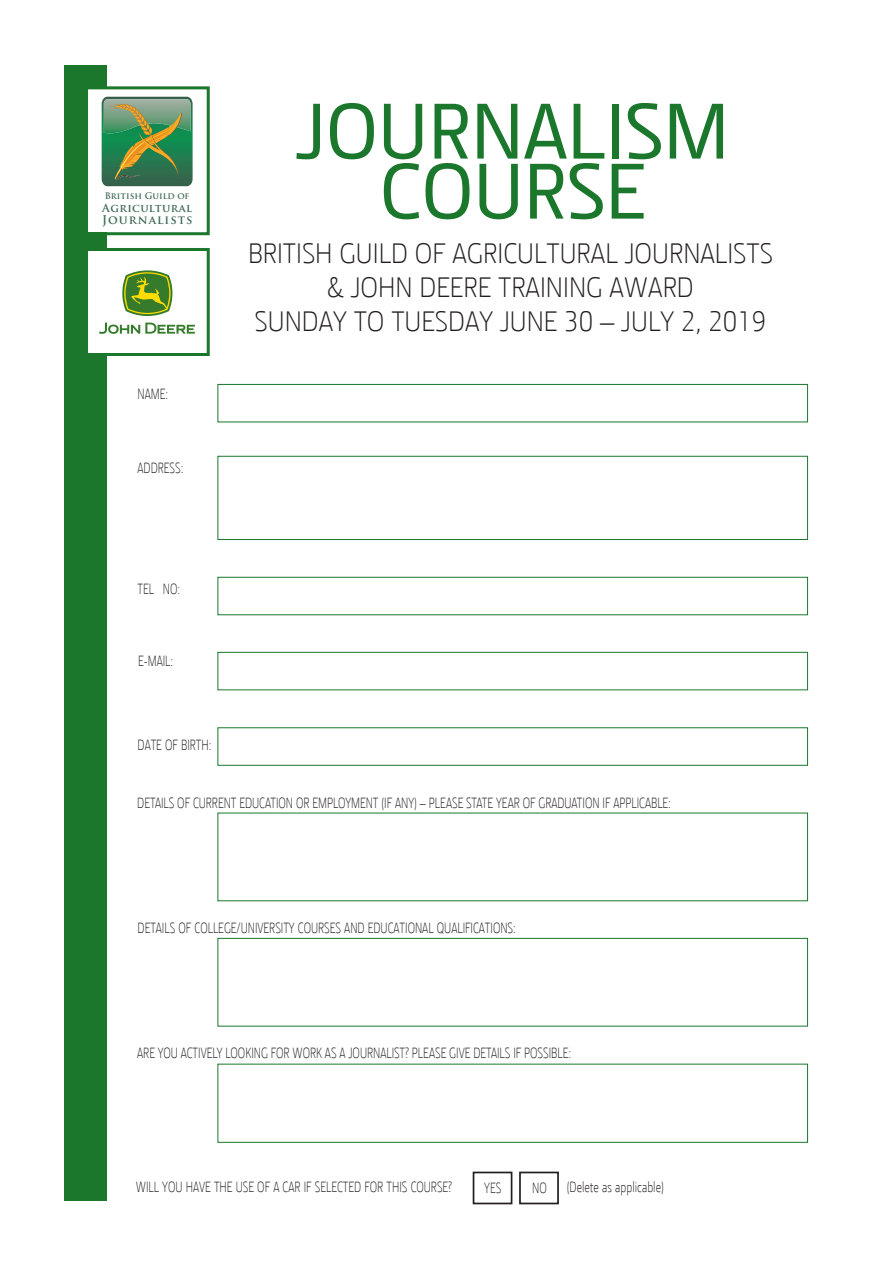
<style>
.page{position:relative;width:893px;height:1263px;background:#fff}
.page>*{position:absolute;margin:0;border:0;box-sizing:border-box;transform-origin:0 0}
.t1{font:79.5px/60px "JD Sans";color:#1a772c;text-align:center;scale:1.05 1}
.t2{font:300 28.5px/34.2px "JD Sans";color:#231f20;text-align:center}
.t3{font:300 15px "JD Sans";color:#231f20;scale:.8 1}
.t4{font:700 11.85px "Trajan Pro";letter-spacing:.085em;color:#406b55}
.t5{font:700 11.1px "Trajan Pro";letter-spacing:.035em;color:#406b55}
.t6{font:700 8.85px "Trajan Pro";color:#406b55}
</style>
<div class="page">
<div style="left:64px;top:65px;width:42px;height:1135px;background:#1a772c"></div>
<div style="left:88px;top:89px;width:119px;height:143px;background:#fff"></div>
<svg style="left:102px;top:97px;width:91px;height:89px"></svg>
<div style="left:85px;top:86px;width:125px;height:149px;border:3px solid #1a772c"></div>
<div style="left:88px;top:251px;width:119px;height:102px;background:#fff"></div>
<div style="left:85px;top:248px;width:125px;height:108px;border:3px solid #1a772c"></div>
<div style="left:218px;top:384px;width:590px;height:38px;border:1px solid #1a772c"></div>
<div style="left:218px;top:577px;width:590px;height:38px;border:1px solid #1a772c"></div>
<div style="left:218px;top:727px;width:590px;height:39px;border:1px solid #1a772c"></div>
<div style="left:218px;top:652px;width:590px;height:38px;border:1px solid #1a772c"></div>
<div style="left:218px;top:456px;width:590px;height:84px;border:1px solid #1a772c"></div>
<div style="left:218px;top:938px;width:590px;height:88px;border:1px solid #1a772c"></div>
<div style="left:218px;top:1064px;width:590px;height:79px;border:1px solid #1a772c"></div>
<div style="left:473px;top:1171px;width:39px;height:33px;border:2px solid #231f20"></div>
<div style="left:519px;top:1171px;width:40px;height:33px;border:2px solid #231f20"></div>
<svg style="left:122px;top:270px;width:50px;height:46px"></svg>
<svg style="left:99px;top:323px;width:96px;height:11px"></svg>
<p class="t6" style="left:105px;top:190px;width:86px">British Guild of</p>
<p class="t5" style="left:102px;top:201px;width:92px">Agricultural</p>
<p class="t4" style="left:102px;top:213px;width:92px">Journalists</p>
<p class="t3" style="left:138px;top:385px;width:40px">NAME:</p>
<p class="t3" style="left:138px;top:459px;width:59px">ADDRESS:</p>
<h1 class="t1" style="left:296px;top:102px;width:414px">JOURNALISM<br>COURSE</h1>
<h2 class="t2" style="left:248px;top:236px;width:526px">BRITISH GUILD OF AGRICULTURAL JOURNALISTS &amp; JOHN DEERE TRAINING AWARD<br>SUNDAY TO TUESDAY JUNE 30 – JULY 2, 2019</h2>
<p class="t3" style="left:138px;top:580px;width:55px">TEL NO:</p>
<p class="t3" style="left:138px;top:653px;width:45px">E-MAIL:</p>
<p class="t3" style="left:138px;top:736px;width:94px">DATE OF BIRTH:</p>
<p class="t3" style="left:137px;top:794px;width:669px">DETAILS OF CURRENT EDUCATION OR EMPLOYMENT (IF ANY) – PLEASE STATE YEAR OF GRADUATION IF APPLICABLE:</p>
<p class="t3" style="left:138px;top:919px;width:474px">DETAILS OF COLLEGE/UNIVERSITY COURSES AND EDUCATIONAL QUALIFICATIONS:</p>
<p class="t3" style="left:137px;top:1045px;width:544px">ARE YOU ACTIVELY LOOKING FOR WORK AS A JOURNALIST? PLEASE GIVE DETAILS IF POSSIBLE:</p>
<p class="t3" style="left:136px;top:1178px;width:397px">WILL YOU HAVE THE USE OF A CAR IF SELECTED FOR THIS COURSE?</p>
<p class="t3" style="left:484px;top:1179px;width:23px">YES</p>
<p class="t3" style="left:532px;top:1179px;width:20px">NO</p>
<p class="t3" style="left:567px;top:1178px;width:123px">(Delete as applicable)</p>
</div>
